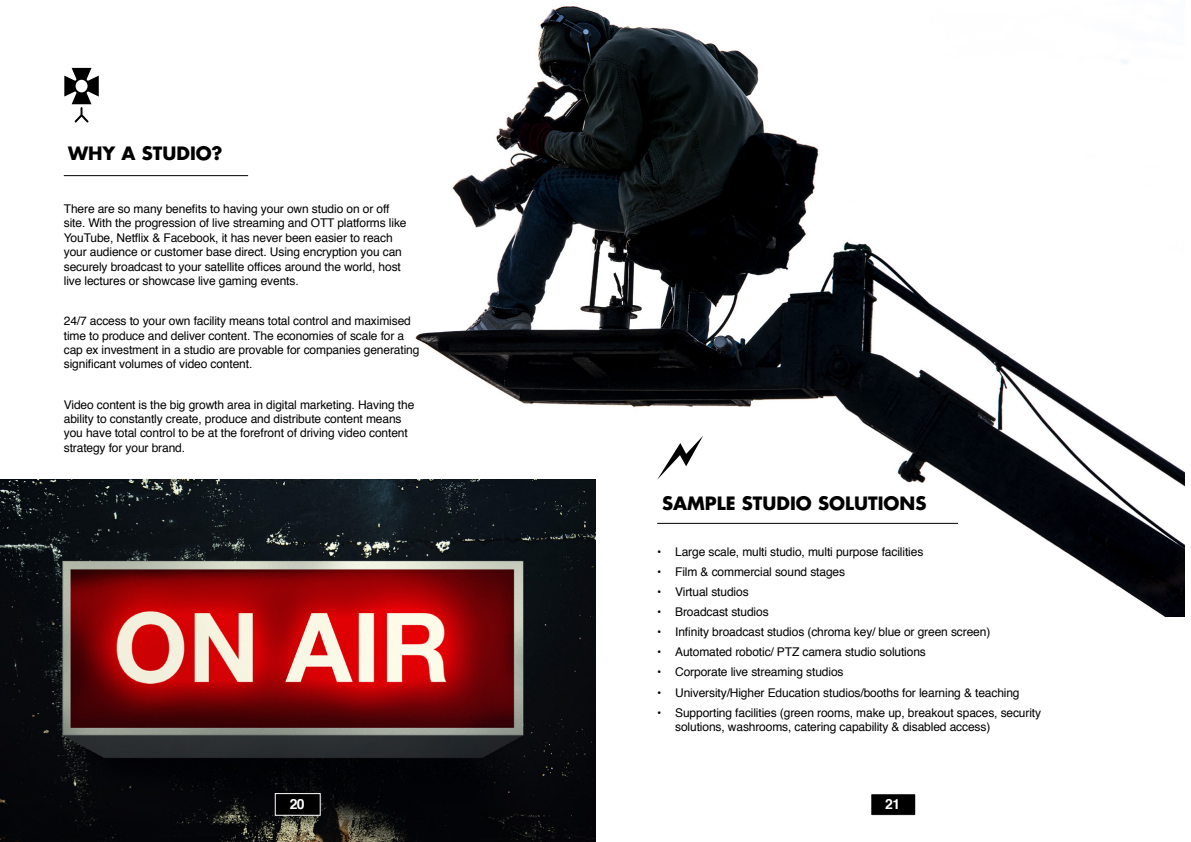
<style>
.page{position:relative;width:1191px;height:842px;background:#fff}
.page>*{position:absolute;margin:0;border:0;box-sizing:border-box;transform-origin:0 0}
.t1{font:700 18px "Futura LT";color:#000}
.t2{font:700 14px "Helvetica";color:#fff}
.t3{font:12px/14.4px "Helvetica";letter-spacing:-.01em;color:#000}
</style>
<div class="page">
<img style="left:146px;top:6px;width:1038px;height:611px">
<img style="left:0;top:480px;width:595px;height:362px">
<div style="left:275px;top:793px;width:45px;height:22px;background:#000"></div>
<div style="left:275px;top:793px;width:46px;height:23px;border:1px solid #fff"></div>
<hr style="left:64px;top:175px;width:184px;height:1px;background:#000">
<svg style="left:64px;top:68px;width:35px;height:55px"></svg>
<div style="left:870px;top:794px;width:45px;height:21px;background:#000"></div>
<div style="left:870px;top:793px;width:46px;height:23px;border:1px solid #fff"></div>
<hr style="left:657px;top:523px;width:301px;height:1px;background:#000">
<svg style="left:657px;top:436px;width:46px;height:44px"></svg>
<h1 class="t1" style="left:68px;top:142px;width:156px">WHY A STUDIO?</h1>
<p class="t3" style="left:64px;top:202px;width:344px">There are so many benefits to having your own studio on or off site. With the progression of live streaming and OTT platforms like YouTube, Netflix &amp; Facebook, it has never been easier to reach your audience or customer base direct. Using encryption you can securely broadcast to your satellite offices around the world, host live lectures or showcase live gaming events.</p>
<p class="t3" style="left:64px;top:314px;width:357px">24/7 access to your own facility means total control and maximised time to produce and deliver content. The economies of scale for a cap ex investment in a studio are provable for companies generating significant volumes of video content.</p>
<p class="t3" style="left:64px;top:397px;width:352px">Video content is the big growth area in digital marketing. Having the ability to constantly create, produce and distribute content means you have total control to be at the forefront of driving video content strategy for your brand.</p>
<p class="t2" style="left:290px;top:792px;width:17px">20</p>
<h1 class="t1" style="left:662px;top:492px;width:266px">SAMPLE STUDIO SOLUTIONS</h1>
<p class="t3" style="left:657px;top:545px;width:268px">• Large scale, multi studio, multi purpose facilities</p>
<p class="t3" style="left:657px;top:565px;width:189px">• Film &amp; commercial sound stages</p>
<p class="t3" style="left:657px;top:585px;width:93px">• Virtual studios</p>
<p class="t3" style="left:657px;top:605px;width:113px">• Broadcast studios</p>
<p class="t3" style="left:657px;top:625px;width:335px">• Infinity broadcast studios (chroma key/ blue or green screen)</p>
<p class="t3" style="left:657px;top:645px;width:270px">• Automated robotic/ PTZ camera studio solutions</p>
<p class="t3" style="left:657px;top:665px;width:188px">• Corporate live streaming studios</p>
<p class="t3" style="left:657px;top:685px;width:364px">• University/Higher Education studios/booths for learning &amp; teaching</p>
<p class="t3" style="left:675px;top:705px;width:367px;text-indent:-18px">• Supporting facilities (green rooms, make up, breakout spaces, security solutions, washrooms, catering capability &amp; disabled access)</p>
<p class="t2" style="left:885px;top:792px;width:17px">21</p>
</div>
